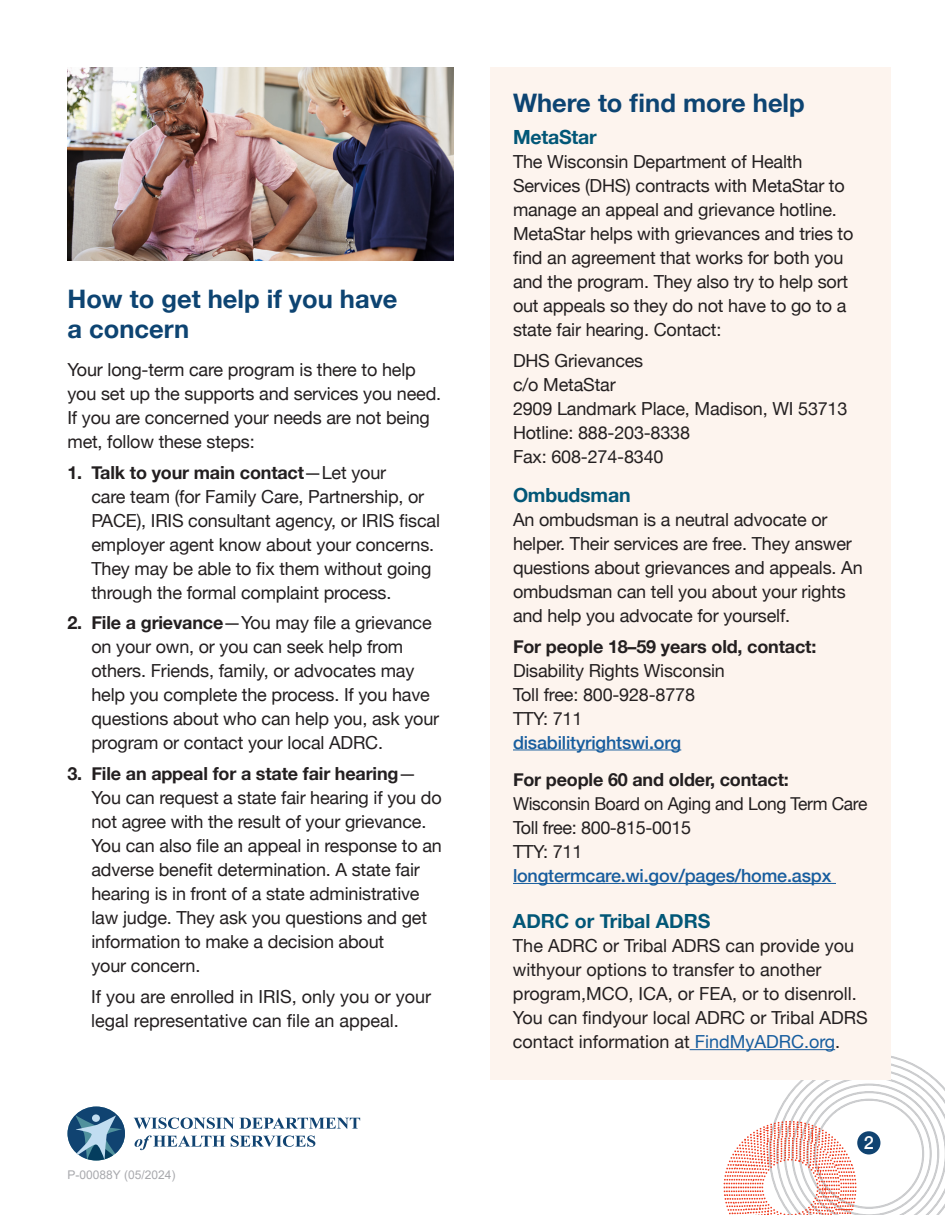
<style>
.page{position:relative;width:945px;height:1215px;background:#fff}
.page>*{position:absolute;margin:0;border:0;box-sizing:border-box;transform-origin:0 0}
.H2_Subhead{font:700 25.5px/30px "Helvetica Neue";color:#0d4472}
.H3_Sub_head_in_copy{font:700 19.5px "Helvetica Neue";letter-spacing:-.01em;color:#025777}
.P-Body_Copy{font:18px/24px "Helvetica Neue";letter-spacing:-.01em;color:#231f20}
.P-Body_Copy-2{font:700 18px "Helvetica Neue";letter-spacing:-.01em;color:#231f20}
.P-Body_Copy-3{font:500 18px "Helvetica Neue";letter-spacing:-.01em;color:#175d9e}
.t1{font:500 18px "Helvetica Neue";color:#fff}
.P-Body_Copy-4{font:17.85px "Helvetica Neue";letter-spacing:-.02em;color:#231f20}
.Form_number{font:12px "Arial";color:#a8a9ad}
.s1{font-weight:700}
.s2{color:#175d9e}
</style>
<div class="page">
<svg style="left:67px;top:1107px;width:58px;height:53px"></svg>
<svg style="left:134px;top:1117px;width:226px;height:12px"></svg>
<svg style="left:135px;top:1135px;width:90px;height:15px"></svg>
<svg style="left:231px;top:1135px;width:84px;height:12px"></svg>
<svg style="left:724px;top:1056px;width:221px;height:159px"></svg>
<div style="left:491px;top:68px;width:400px;height:1012px;background:#fdf4ee"></div>
<hr style="left:513px;top:750px;width:168px;height:1px;background:#175d9e">
<hr style="left:513px;top:883px;width:323px;height:1px;background:#175d9e">
<hr style="left:690px;top:1049px;width:145px;height:1px;background:#175d9e">
<img style="left:68px;top:68px;width:385px;height:193px">
<p class="H2_Subhead" style="left:68px;top:285px;width:332px">How to get help if you have a concern</p>
<p class="P-Body_Copy" style="left:68px;top:358px;width:375px">Your long-term care program is there to help you set up the supports and services you need.<br>If you are concerned your needs are not being met, follow these steps:</p>
<p class="P-Body_Copy" style="left:91px;top:461px;width:350px;text-indent:-24px"><span class="s1">1. Talk to your main contact</span>—Let your<br>care team (for Family Care, Partnership, or PACE), IRIS consultant agency, or IRIS fiscal employer agent know about your concerns.<br>They may be able to fix them without going through the formal complaint process.</p>
<p class="P-Body_Copy" style="left:91px;top:612px;width:349px;text-indent:-24px"><span class="s1">2. File a grievance</span>—You may file a grievance on your own, or you can seek help from others. Friends, family, or advocates may help you complete the process. If you have questions about who can help you, ask your program or contact your local ADRC.</p>
<p class="P-Body_Copy" style="left:92px;top:763px;width:352px;text-indent:-24px"><span class="s1">3. File an appeal for a state fair hearing</span>— You can request a state fair hearing if you do not agree with the result of your grievance.<br>You can also file an appeal in response to an adverse benefit determination. A state fair hearing is in front of a state administrative law judge. They ask you questions and get information to make a decision about<br>your concern.</p>
<p class="P-Body_Copy" style="left:91px;top:985px;width:342px">If you are enrolled in IRIS, only you or your legal representative can file an appeal.</p>
<p class="Form_number" style="left:68px;top:1166px;width:110px">P-00088Y (05/2024)</p>
<p class="H2_Subhead" style="left:513px;top:88px;width:293px">Where to find more help</p>
<p class="H3_Sub_head_in_copy" style="left:513px;top:122px;width:85px">MetaStar</p>
<p class="P-Body_Copy" style="left:513px;top:151px;width:342px">The Wisconsin Department of Health Services (DHS) contracts with MetaStar to manage an appeal and grievance hotline.<br>MetaStar helps with grievances and tries to find an agreement that works for both you and the program. They also try to help sort out appeals so they do not have to go to a state fair hearing. Contact:</p>
<p class="P-Body_Copy" style="left:513px;top:349px;width:336px">DHS Grievances<br>c/o MetaStar<br>2909 Landmark Place, Madison, WI 53713</p>
<p class="P-Body_Copy" style="left:513px;top:421px;width:179px">Hotline: 888-203-8338<br>Fax: 608-274-8340</p>
<p class="H3_Sub_head_in_copy" style="left:513px;top:480px;width:119px">Ombudsman</p>
<p class="P-Body_Copy" style="left:513px;top:508px;width:351px">An ombudsman is a neutral advocate or helper. Their services are free. They answer questions about grievances and appeals. An ombudsman can tell you about your rights and help you advocate for yourself.</p>
<p class="P-Body_Copy-2" style="left:513px;top:632px;width:305px">For people 18–59 years old, contact:</p>
<p class="P-Body_Copy" style="left:513px;top:659px;width:214px">Disability Rights Wisconsin<br>Toll free: 800-928-8778<br>TTY: 711</p>
<p class="P-Body_Copy-3" style="left:513px;top:728px;width:170px">disabilityrightswi.org</p>
<p class="P-Body_Copy-2" style="left:513px;top:766px;width:277px">For people 60 and older, contact:</p>
<p class="P-Body_Copy-4" style="left:513px;top:791px;width:356px">Wisconsin Board on Aging and Long Term Care</p>
<p class="P-Body_Copy" style="left:513px;top:817px;width:180px">Toll free: 800-815-0015<br>TTY: 711</p>
<p class="P-Body_Copy-3" style="left:513px;top:861px;width:320px">longtermcare.wi.gov/pages/home.aspx</p>
<p class="H3_Sub_head_in_copy" style="left:513px;top:906px;width:199px">ADRC or Tribal ADRS</p>
<p class="P-Body_Copy" style="left:513px;top:934px;width:356px">The ADRC or Tribal ADRS can provide you withyour options to transfer to another program,MCO, ICA, or FEA, or to disenroll.<br>You can findyour local ADRC or Tribal ADRS contact information at <span class="s2">FindMyADRC.org</span>.</p>
<p class="t1" style="left:864px;top:1128px;width:12px">2</p>
</div>
